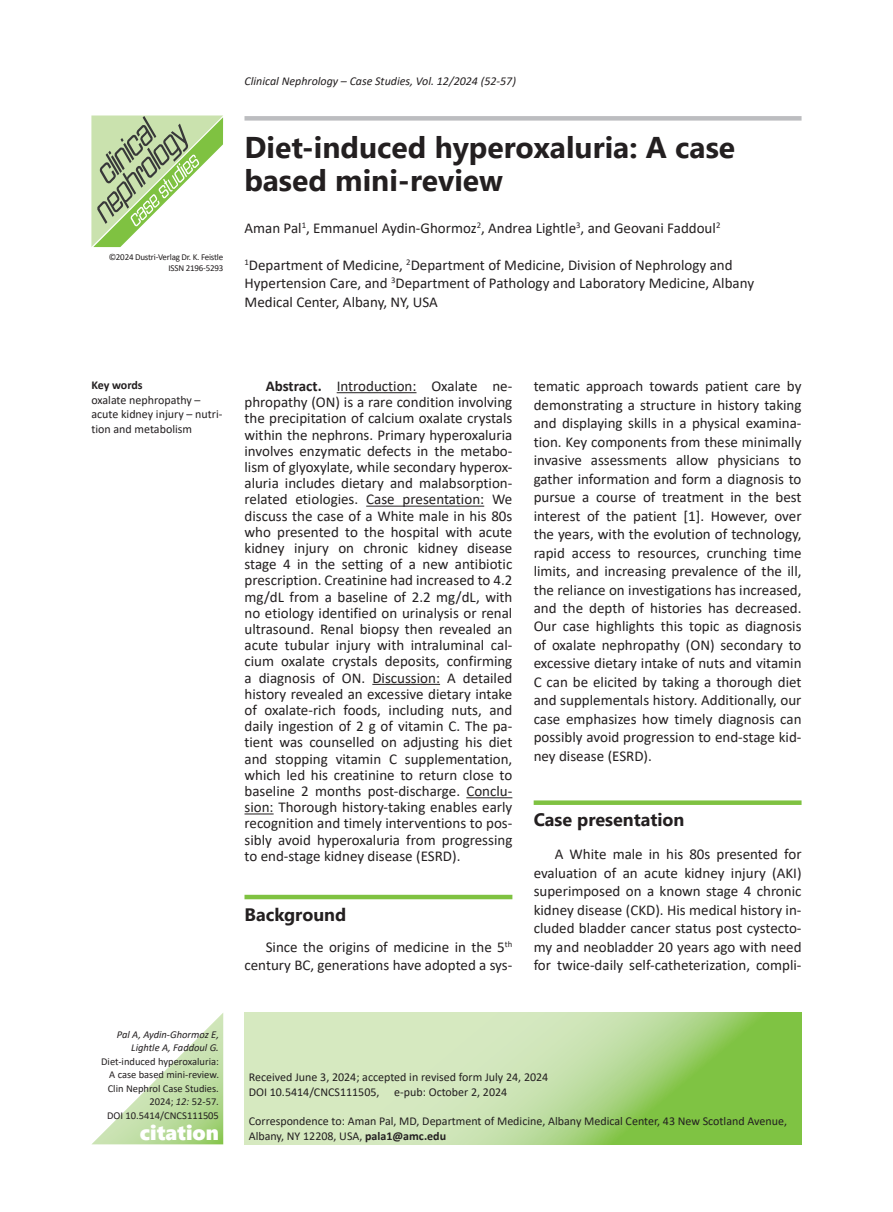
<style>
.page{position:relative;width:893px;height:1212px;background:#fff}
.page>*{position:absolute;margin:0;border:0;box-sizing:border-box;transform-origin:0 0}
.t1{font:700 30px/33px "Segoe UI";color:#231f20}
.t2{font:21px "Segoe UI Black";color:#fff}
.t3{font:700 18px "Segoe UI";color:#231f20}
.t4{font:15px/18.5px "Calibri";color:#231f20;text-align:justify}
.t5{font:12px/14.9px "Calibri";color:#231f20}
.t6{font:italic 12px "Calibri";color:#231f20}
.t7{font:700 12px "Calibri";letter-spacing:-.01em;color:#231f20}
.t8{font:10.5px/13.5px "Calibri";color:#231f20;text-align:right}
.t9{font:italic 10.5px/13.5px "Calibri";color:#231f20;text-align:right}
.t10{font:9px/10.5px "Calibri";letter-spacing:-.025em;color:#231f20;text-align:right}
.s1{font-weight:700}
.s2{font-style:italic}
</style>
<div class="page">
<div style="left:244px;top:116px;width:557px;height:5px;background:#bcbdc0"></div>
<svg style="left:244px;top:1012px;width:557px;height:132px;background:#b9db98"></svg>
<hr style="left:337px;top:392px;width:79px;height:1px;background:#231f20">
<hr style="left:366px;top:506px;width:118px;height:1px;background:#231f20">
<hr style="left:372px;top:684px;width:68px;height:1px;background:#231f20">
<hr style="left:466px;top:797px;width:46px;height:1px;background:#231f20">
<hr style="left:244px;top:813px;width:30px;height:1px;background:#231f20">
<hr style="left:244px;top:895px;width:268px;height:4px;background:#7fc241">
<svg style="left:91px;top:115px;width:132px;height:132px"></svg>
<svg style="left:92px;top:1013px;width:131px;height:131px"></svg>
<div style="left:534px;top:800px;width:267px;height:5px;background:#7fc241"></div>
<p class="t10" style="left:109px;top:252px;width:116px">©2024 Dustri-Verlag Dr. K. Feistle<br>ISSN 2196-5293</p>
<p class="t6" style="left:244px;top:73px;width:273px">Clinical Nephrology – Case Studies, Vol. 12/2024 (52-57)</p>
<h1 class="t1" style="left:244px;top:129px;width:492px">Diet-induced hyperoxaluria: A case based mini-review</h1>
<p class="t4" style="left:244px;top:218px;width:477px">Aman Pal<sup>1</sup>, Emmanuel Aydin-Ghormoz<sup>2</sup>, Andrea Lightle<sup>3</sup>, and Geovani Faddoul<sup>2</sup></p>
<p class="t4" style="left:244px;top:255px;width:511px;text-align:left"><sup>1</sup>Department of Medicine, <sup>2</sup>Department of Medicine, Division of Nephrology and<br>Hypertension Care, and <sup>3</sup>Department of Pathology and Laboratory Medicine, Albany<br>Medical Center, Albany, NY, USA</p>
<p class="t7" style="left:91px;top:376px;width:53px">Key words</p>
<p class="t5" style="left:91px;top:392px;width:133px">oxalate nephropathy – acute kidney injury – nutri&shy;tion and metabolism</p>
<p class="t4" style="left:244px;top:378px;width:269px;line-height:16.2px;text-indent:21px"><span class="s1">Abstract.</span> Introduction: Oxalate ne&shy;phropathy (ON) is a rare condition involving the precipitation of calcium oxalate crystals within the nephrons. Primary hyperoxaluria involves enzymatic defects in the metabo&shy;lism of glyoxylate, while secondary hyperox&shy;aluria includes dietary and malabsorption&shy;related etiologies. Case presentation: We discuss the case of a White male in his 80s who presented to the hospital with acute kidney injury on chronic kidney disease stage 4 in the setting of a new antibiotic prescription. Creatinine had increased to 4.2 mg/dL from a baseline of 2.2 mg/dL, with no etiology identified on urinalysis or renal ultrasound. Renal biopsy then revealed an acute tubular injury with intraluminal cal&shy;cium oxalate crystals deposits, confirming a diagnosis of ON. Discussion: A detailed history revealed an excessive dietary intake of oxalate-rich foods, including nuts, and daily ingestion of 2 g of vitamin C. The pa&shy;tient was counselled on adjusting his diet and stopping vitamin C supplementation, which led his creatinine to return close to baseline 2 months post-discharge. Conclu&shy;sion: Thorough history-taking enables early recognition and timely interventions to pos&shy;sibly avoid hyperoxaluria from progressing to end-stage kidney disease (ESRD).</p>
<p class="t3" style="left:244px;top:897px;width:103px">Background</p>
<p class="t4" style="left:244px;top:937px;width:269px;text-align:right">Since the origins of medicine in the 5<sup>th </sup>century BC, generations have adopted a sys-</p>
<p class="t4" style="left:534px;top:376px;width:269px">tematic approach towards patient care by demonstrating a structure in history taking and displaying skills in a physical examina&shy;tion. Key components from these minimally invasive assessments allow physicians to gather information and form a diagnosis to pursue a course of treatment in the best interest of the patient [1]. However, over the years, with the evolution of technology, rapid access to resources, crunching time limits, and increasing prevalence of the ill, the reliance on investigations has increased, and the depth of histories has decreased.<br>Our case highlights this topic as diagnosis of oxalate nephropathy (ON) secondary to excessive dietary intake of nuts and vitamin C can be elicited by taking a thorough diet and supplementals history. Additionally, our case emphasizes how timely diagnosis can possibly avoid progression to end-stage kid&shy;ney disease (ESRD).</p>
<p class="t3" style="left:534px;top:803px;width:152px">Case presentation</p>
<p class="t4" style="left:534px;top:845px;width:269px;text-indent:21px">A White male in his 80s presented for evaluation of an acute kidney injury (AKI) superimposed on a known stage 4 chronic kidney disease (CKD). His medical history in&shy;cluded bladder cancer status post cystecto&shy;my and neobladder 20 years ago with need for twice-daily self-catheterization, compli-</p>
<p class="t9" style="left:117px;top:1027px;width:104px">Pal A, Aydin-Ghormoz E,<br>Lightle A, Faddoul G.</p>
<p class="t8" style="left:101px;top:1054px;width:119px">Diet-induced hyperoxaluria:<br>A case based mini-review.<br>Clin Nephrol Case Studies.<br>2024; <span class="s2">12:</span> 52-57.<br>DOI 10.5414/CNCS111505</p>
<h2 class="t2" style="left:140px;top:1117px;width:81px">citation</h2>
<p class="t5" style="left:249px;top:1069px;width:301px">Received June 3, 2024; accepted in revised form July 24, 2024<br>DOI 10.5414/CNCS111505, e-pub: October 2, 2024</p>
<p class="t5" style="left:249px;top:1113px;width:540px">Correspondence to: Aman Pal, MD, Department of Medicine, Albany Medical Center, 43 New Scotland Avenue,<br>Albany, NY 12208, USA, <span class="s1">pala1@amc.edu</span></p>
</div>
